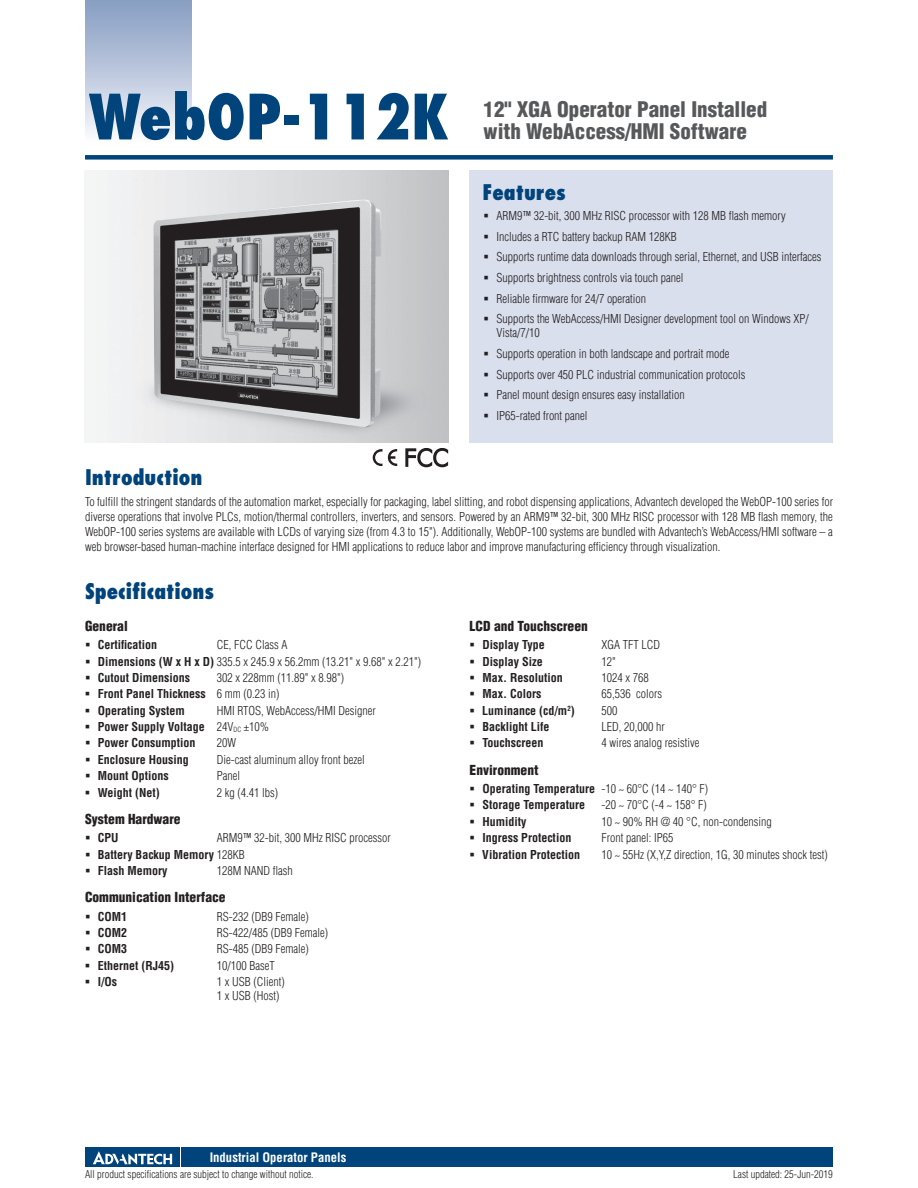
<style>
.page{position:relative;width:918px;height:1188px;background:#fff}
.page>*{position:absolute;margin:0;border:0;box-sizing:border-box;transform-origin:0 0}
.t1{font:800 condensed 60.75px "Futura";color:#00447b}
.t2{font:900 condensed 21px/22.5px "Helvetica";color:#57585a}
.t3{font:800 condensed 21px "Futura";color:#00447b}
.t4{font:900 condensed 13.5px "Helvetica";color:#231f20}
.t5{font:700 condensed 12.75px "Helvetica";color:#fff}
.t6{font:300 condensed 12px/20.7px "Helvetica";color:#231f20}
.t7{font:700 condensed 12px/16.4px "Helvetica";color:#231f20}
.t8{font:300 condensed 10.5px "Helvetica";color:#231f20}
.s1{font-weight:700}
.s2{font-weight:300}
</style>
<div class="page">
<div style="left:85px;top:155px;width:748px;height:5px;background:#00447b"></div>
<div style="left:85px;top:0;width:106px;height:143px;background:linear-gradient(to bottom,#849bc1,#f9fafc)"></div>
<div style="left:182px;top:1147px;width:651px;height:20px;background:#00447b"></div>
<div style="left:85px;top:1147px;width:95px;height:20px;background:#00447b"></div>
<svg style="left:93px;top:1151px;width:79px;height:14px"></svg>
<div style="left:470px;top:170px;width:363px;height:272px;background:#d9dfec"></div>
<img style="left:85px;top:170px;width:363px;height:272px">
<svg style="left:373px;top:449px;width:24px;height:17px"></svg>
<svg style="left:405px;top:448px;width:43px;height:20px"></svg>
<h1 class="t1" style="left:89px;top:79px;width:362px">WebOP-112K</h1>
<h2 class="t2" style="left:484px;top:98px;width:285px">12" XGA Operator Panel Installed with WebAccess/HMI Software</h2>
<h2 class="t3" style="left:482px;top:179px;width:85px">Features</h2>
<p class="t6" style="left:496px;top:205px;width:327px">ARM9™ 32-bit, 300 MHz RISC processor with 128 MB flash memory Includes a RTC battery backup RAM 128KB<br>Supports runtime data downloads through serial, Ethernet, and USB interfaces Supports brightness controls via touch panel<br>Reliable firmware for 24/7 operation<br>Supports the WebAccess/HMI Designer development tool on Windows XP/</p>
<p class="t6" style="left:496px;top:323px;width:251px">Vista/7/10<br>Supports operation in both landscape and portrait mode Supports over 450 PLC industrial communication protocols Panel mount design ensures easy installation<br>IP65-rated front panel</p>
<h2 class="t3" style="left:85px;top:464px;width:119px">Introduction</h2>
<p class="t6" style="left:85px;top:494px;width:749px;line-height:15px;text-align:justify">To fulfill the stringent standards of the automation market, especially for packaging, label slitting, and robot dispensing applications, Advantech developed the WebOP-100 series for diverse operations that involve PLCs, motion/thermal controllers, inverters, and sensors. Powered by an ARM9™ 32-bit, 300 MHz RISC processor with 128 MB flash memory, the WebOP-100 series systems are available with LCDs of varying size (from 4.3 to 15"). Additionally, WebOP-100 systems are bundled with Advantech’s WebAccess/HMI software – a web browser-based human-machine interface designed for HMI applications to reduce labor and improve manufacturing efficiency through visualization.</p>
<h2 class="t3" style="left:85px;top:578px;width:131px">Specifications</h2>
<p class="t4" style="left:85px;top:617px;width:44px">General</p>
<p class="t7" style="left:98px;top:637px;width:61px">Certification</p>
<p class="t6" style="left:98px;top:637px;width:325px;line-height:16.4px;text-indent:119px">CE, FCC Class A<br><span class="s1">Dimensions (W x H x D)</span> 335.5 x 245.9 x 56.2mm (13.21" x 9.68" x 2.21")<br><span class="s1">Cutout Dimensions</span></p>
<p class="t6" style="left:98px;top:669px;width:248px;line-height:16.4px;text-indent:119px">302 x 228mm (11.89" x 8.98")<br><span class="s1">Front Panel Thickness</span> 6 mm (0.23 in)<br><span class="s1">Operating System</span></p>
<p class="t6" style="left:98px;top:702px;width:279px;line-height:16.4px;text-indent:119px">HMI RTOS, WebAccess/HMI Designer<br><span class="s1">Power Supply Voltage</span> 24V<sub>DC</sub> ±10%<br><span class="s1">Power Consumption</span></p>
<p class="t6" style="left:217px;top:733px;width:21px">20W</p>
<p class="t7" style="left:98px;top:751px;width:92px">Enclosure Housing</p>
<p class="t6" style="left:217px;top:749px;width:149px">Die-cast aluminum alloy front bezel</p>
<p class="t7" style="left:98px;top:768px;width:73px">Mount Options</p>
<p class="t6" style="left:217px;top:765px;width:25px">Panel</p>
<p class="t7" style="left:98px;top:784px;width:64px">Weight (Net)</p>
<p class="t6" style="left:217px;top:782px;width:63px">2 kg (4.41 lbs)</p>
<p class="t4" style="left:85px;top:810px;width:97px">System Hardware</p>
<p class="t7" style="left:98px;top:830px;width:22px">CPU</p>
<p class="t6" style="left:98px;top:830px;width:295px;line-height:16.4px;text-indent:119px">ARM9™ 32-bit, 300 MHz RISC processor<br><span class="s1">Battery Backup Memory</span> 128KB<br><span class="s1">Flash Memory</span></p>
<p class="t6" style="left:217px;top:860px;width:77px">128M NAND flash</p>
<p class="t4" style="left:85px;top:889px;width:142px">Communication Interface</p>
<p class="t7" style="left:98px;top:908px;width:31px">COM1</p>
<p class="t6" style="left:217px;top:906px;width:93px">RS-232 (DB9 Female)</p>
<p class="t7" style="left:98px;top:924px;width:31px">COM2</p>
<p class="t6" style="left:217px;top:922px;width:113px">RS-422/485 (DB9 Female)</p>
<p class="t7" style="left:98px;top:941px;width:31px">COM3</p>
<p class="t6" style="left:217px;top:939px;width:93px">RS-485 (DB9 Female)</p>
<p class="t7" style="left:98px;top:957px;width:78px">Ethernet (RJ45)</p>
<p class="t6" style="left:217px;top:955px;width:59px">10/100 BaseT</p>
<p class="t7" style="left:98px;top:974px;width:21px">I/Os</p>
<p class="t6" style="left:217px;top:975px;width:69px;line-height:14.2px">1 x USB (Client)<br>1 x USB (Host)</p>
<p class="t4" style="left:470px;top:617px;width:120px">LCD and Touchscreen</p>
<p class="t7" style="left:482px;top:637px;width:64px">Display Type</p>
<p class="t6" style="left:601px;top:634px;width:60px">XGA TFT LCD</p>
<p class="t7" style="left:482px;top:653px;width:62px">Display Size</p>
<p class="t6" style="left:601px;top:651px;width:16px">12"</p>
<p class="t7" style="left:482px;top:669px;width:82px">Max. Resolution</p>
<p class="t6" style="left:601px;top:667px;width:49px">1024 x 768</p>
<p class="t7" style="left:482px;top:686px;width:60px">Max. Colors</p>
<p class="t6" style="left:601px;top:684px;width:62px">65,536 colors</p>
<p class="t7" style="left:482px;top:702px;width:94px">Luminance (cd/m<sup>2</sup>)</p>
<p class="t6" style="left:601px;top:700px;width:17px">500</p>
<p class="t7" style="left:482px;top:718px;width:69px">Backlight Life</p>
<p class="t6" style="left:601px;top:716px;width:65px">LED, 20,000 hr</p>
<p class="t7" style="left:482px;top:735px;width:63px">Touchscreen</p>
<p class="t6" style="left:601px;top:733px;width:99px">4 wires analog resistive</p>
<p class="t4" style="left:470px;top:761px;width:70px">Environment</p>
<p class="t7" style="left:482px;top:780px;width:227px">Operating Temperature <span class="s2">-10 ~ 60°C (14 ~ 140° F)<br></span>Storage Temperature</p>
<p class="t6" style="left:601px;top:795px;width:107px">-20 ~ 70°C (-4 ~ 158° F)</p>
<p class="t7" style="left:482px;top:813px;width:46px">Humidity</p>
<p class="t6" style="left:601px;top:811px;width:172px">10 ~ 90% RH @ 40 °C, non-condensing</p>
<p class="t7" style="left:482px;top:830px;width:90px">Ingress Protection</p>
<p class="t6" style="left:601px;top:827px;width:73px">Front panel: IP65</p>
<p class="t7" style="left:482px;top:847px;width:99px">Vibration Protection</p>
<p class="t6" style="left:601px;top:845px;width:228px">10 ~ 55Hz (X,Y,Z direction, 1G, 30 minutes shock test)</p>
<p class="t5" style="left:210px;top:1150px;width:138px">Industrial Operator Panels</p>
<p class="t8" style="left:85px;top:1168px;width:230px">All product specifications are subject to change without notice.</p>
<p class="t8" style="left:733px;top:1168px;width:101px">Last updated: 25-Jun-2019</p>
</div>
